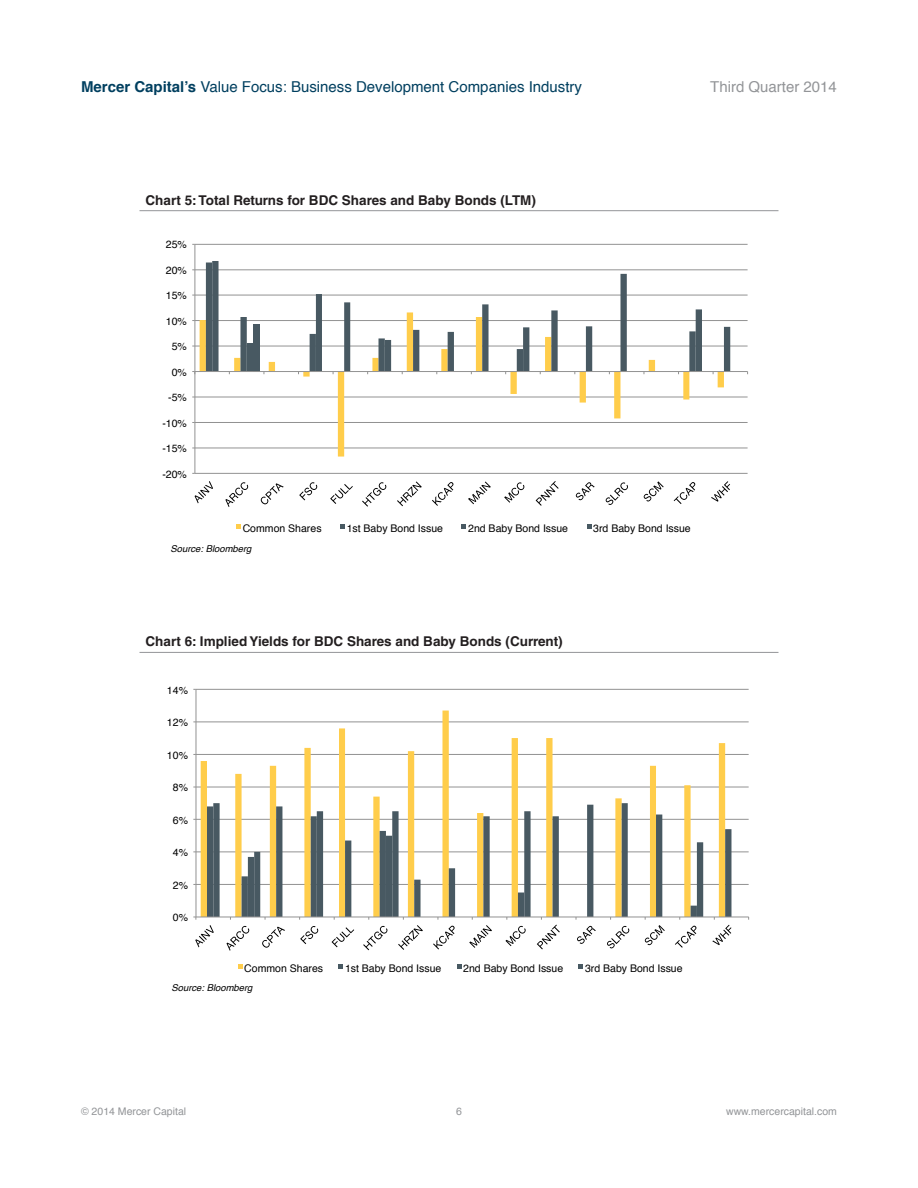
<style>
.page{position:relative;width:918px;height:1188px;background:#fff}
.page>*{position:absolute;margin:0;border:0;box-sizing:border-box;transform-origin:0 0}
.t1{font:15px "Helvetica";color:#003f5f}
.t2{font:15px "Helvetica";color:#939598}
.t3{font:700 13.5px "Helvetica LT Std";color:#231f20}
.t4{font:10.5px "Helvetica";color:#000}
.t5{font:10.5px "Helvetica";color:#939598}
.t6{font:italic 9.45px "Helvetica";color:#000}
.s1{font-weight:700}
</style>
<div class="page">
<hr style="left:196px;top:884px;width:553px;height:1px;background:#929292">
<hr style="left:196px;top:852px;width:553px;height:1px;background:#929292">
<hr style="left:196px;top:819px;width:553px;height:1px;background:#929292">
<hr style="left:196px;top:787px;width:553px;height:1px;background:#929292">
<hr style="left:196px;top:754px;width:553px;height:1px;background:#929292">
<hr style="left:196px;top:722px;width:553px;height:1px;background:#929292">
<hr style="left:196px;top:689px;width:553px;height:1px;background:#929292">
<svg style="left:201px;top:711px;width:524px;height:206px"></svg>
<svg style="left:207px;top:803px;width:524px;height:114px"></svg>
<svg style="left:213px;top:803px;width:490px;height:114px"></svg>
<hr style="left:196px;top:689px;width:1px;height:228px;background:#929292">
<hr style="left:196px;top:917px;width:553px;height:1px;background:#929292">
<svg style="left:193px;top:917px;width:21px;height:30px"></svg>
<svg style="left:226px;top:811px;width:197px;height:140px"></svg>
<svg style="left:433px;top:926px;width:22px;height:24px"></svg>
<svg style="left:469px;top:917px;width:23px;height:31px"></svg>
<svg style="left:505px;top:926px;width:21px;height:20px"></svg>
<svg style="left:537px;top:917px;width:23px;height:32px"></svg>
<svg style="left:577px;top:926px;width:19px;height:18px"></svg>
<svg style="left:607px;top:926px;width:22px;height:22px"></svg>
<svg style="left:645px;top:917px;width:20px;height:28px"></svg>
<svg style="left:675px;top:926px;width:21px;height:22px"></svg>
<svg style="left:712px;top:917px;width:19px;height:28px"></svg>
<svg style="left:238px;top:964px;width:4px;height:5px"></svg>
<svg style="left:338px;top:964px;width:5px;height:5px"></svg>
<svg style="left:457px;top:964px;width:4px;height:5px"></svg>
<svg style="left:578px;top:964px;width:5px;height:5px"></svg>
<hr style="left:195px;top:473px;width:553px;height:1px;background:#929292">
<hr style="left:195px;top:448px;width:553px;height:1px;background:#929292">
<hr style="left:195px;top:422px;width:553px;height:1px;background:#929292">
<hr style="left:195px;top:397px;width:553px;height:1px;background:#929292">
<hr style="left:195px;top:346px;width:553px;height:1px;background:#929292">
<hr style="left:195px;top:320px;width:553px;height:1px;background:#929292">
<hr style="left:195px;top:295px;width:553px;height:1px;background:#929292">
<hr style="left:195px;top:270px;width:553px;height:1px;background:#929292">
<hr style="left:195px;top:244px;width:553px;height:1px;background:#929292">
<svg style="left:200px;top:312px;width:524px;height:145px"></svg>
<svg style="left:206px;top:263px;width:524px;height:108px"></svg>
<svg style="left:212px;top:261px;width:490px;height:110px"></svg>
<div style="left:253px;top:324px;width:6px;height:48px;background:#485962"></div>
<hr style="left:195px;top:244px;width:1px;height:229px;background:#929292">
<hr style="left:195px;top:371px;width:553px;height:1px;background:#929292">
<svg style="left:195px;top:481px;width:18px;height:22px"></svg>
<svg style="left:225px;top:482px;width:23px;height:25px"></svg>
<svg style="left:261px;top:483px;width:23px;height:21px"></svg>
<svg style="left:299px;top:482px;width:18px;height:18px"></svg>
<svg style="left:330px;top:484px;width:23px;height:20px"></svg>
<svg style="left:362px;top:482px;width:24px;height:25px"></svg>
<svg style="left:397px;top:481px;width:25px;height:25px"></svg>
<svg style="left:432px;top:482px;width:22px;height:24px"></svg>
<svg style="left:468px;top:482px;width:23px;height:22px"></svg>
<svg style="left:504px;top:482px;width:20px;height:21px"></svg>
<svg style="left:536px;top:481px;width:23px;height:25px"></svg>
<svg style="left:576px;top:482px;width:19px;height:18px"></svg>
<svg style="left:606px;top:482px;width:22px;height:23px"></svg>
<svg style="left:644px;top:481px;width:20px;height:21px"></svg>
<svg style="left:674px;top:482px;width:21px;height:22px"></svg>
<svg style="left:711px;top:481px;width:19px;height:21px"></svg>
<svg style="left:236px;top:525px;width:5px;height:4px"></svg>
<svg style="left:340px;top:525px;width:5px;height:4px"></svg>
<svg style="left:462px;top:525px;width:4px;height:4px"></svg>
<svg style="left:587px;top:525px;width:4px;height:4px"></svg>
<hr style="left:140px;top:210px;width:638px;height:1px;background:#939598">
<hr style="left:140px;top:652px;width:638px;height:1px;background:#939598">
<h1 class="t1" style="left:81px;top:75px;width:503px"><span class="s1">Mercer Capital’s</span> Value Focus: Business Development Companies Industry</h1>
<h1 class="t2" style="left:710px;top:75px;width:128px">Third Quarter 2014</h1>
<p class="t3" style="left:146px;top:192px;width:392px">Chart 5: Total Returns for BDC Shares and Baby Bonds (LTM)</p>
<p class="t4" style="left:166px;top:237px;width:23px">25%</p>
<p class="t4" style="left:166px;top:262px;width:23px">20%</p>
<p class="t4" style="left:166px;top:288px;width:23px">15%</p>
<p class="t4" style="left:166px;top:313px;width:23px">10%</p>
<p class="t4" style="left:172px;top:339px;width:17px">5%</p>
<p class="t4" style="left:172px;top:364px;width:17px">0%</p>
<p class="t4" style="left:168px;top:389px;width:20px">-5%</p>
<p class="t4" style="left:162px;top:415px;width:26px">-10%</p>
<p class="t4" style="left:162px;top:440px;width:26px">-15%</p>
<p class="t4" style="left:162px;top:466px;width:26px">-20%</p>
<p class="t4" style="left:243px;top:520px;width:80px">Common Shares</p>
<p class="t4" style="left:347px;top:520px;width:98px">1st Baby Bond Issue</p>
<p class="t4" style="left:468px;top:520px;width:101px">2nd Baby Bond Issue</p>
<p class="t4" style="left:593px;top:520px;width:99px">3rd Baby Bond Issue</p>
<p class="t6" style="left:171px;top:541px;width:82px">Source: Bloomberg</p>
<p class="t3" style="left:146px;top:633px;width:419px">Chart 6: Implied Yields for BDC Shares and Baby Bonds (Current)</p>
<p class="t4" style="left:167px;top:682px;width:23px">14%</p>
<p class="t4" style="left:167px;top:714px;width:23px">12%</p>
<p class="t4" style="left:167px;top:747px;width:23px">10%</p>
<p class="t4" style="left:173px;top:779px;width:17px">8%</p>
<p class="t4" style="left:173px;top:812px;width:17px">6%</p>
<p class="t4" style="left:173px;top:844px;width:17px">4%</p>
<p class="t4" style="left:173px;top:877px;width:17px">2%</p>
<p class="t4" style="left:173px;top:909px;width:17px">0%</p>
<p class="t4" style="left:244px;top:960px;width:80px">Common Shares</p>
<p class="t4" style="left:345px;top:960px;width:98px">1st Baby Bond Issue</p>
<p class="t4" style="left:463px;top:960px;width:101px">2nd Baby Bond Issue</p>
<p class="t4" style="left:585px;top:960px;width:99px">3rd Baby Bond Issue</p>
<p class="t6" style="left:171px;top:980px;width:83px">Source: Bloomberg</p>
<p class="t5" style="left:81px;top:1103px;width:107px">© 2014 Mercer Capital</p>
<p class="t5" style="left:456px;top:1103px;width:7px">6</p>
<p class="t5" style="left:726px;top:1103px;width:112px">www.mercercapital.com</p>
</div>
